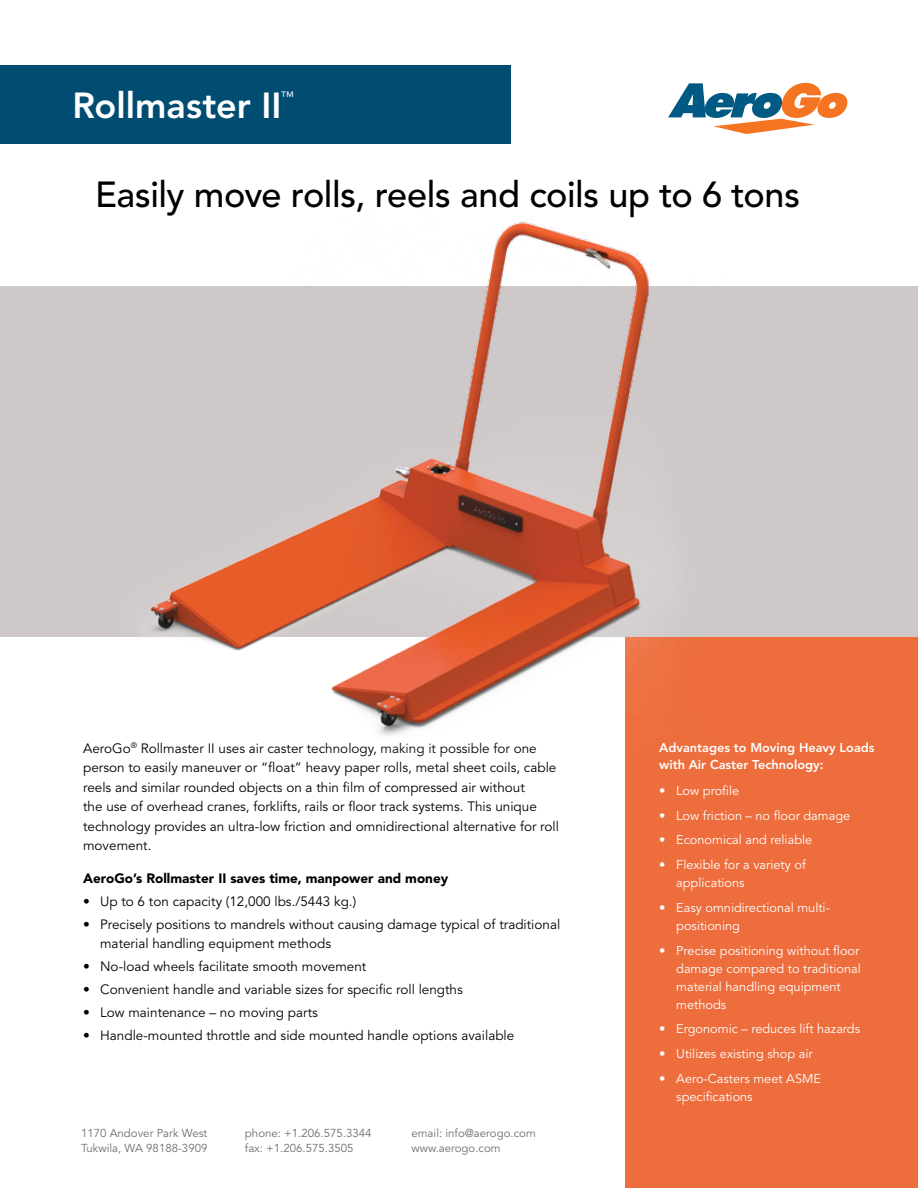
<style>
.page{position:relative;width:918px;height:1188px;background:#fff}
.page>*{position:absolute;margin:0;border:0;box-sizing:border-box;transform-origin:0 0}
.t1{font:500 36px "Avenir";letter-spacing:-.015em;color:#000}
.t2{font:800 36px "Avenir";color:#fff}
.t3{font:13.5px/19.5px "Avenir";color:#000}
.t4{font:900 13.5px "Avenir";color:#000}
.t5{font:13.5px "Avenir";color:#fff}
.t6{font:12.75px/18px "Avenir";color:#fff}
.t7{font:800 12.75px/16.5px "Avenir";color:#fff}
.t8{font:11.55px/15px "Avenir";color:#6d6e71}
</style>
<div class="page">
<div style="left:625px;top:629px;width:293px;height:559px;background:#ed6d3c"></div>
<div style="left:0;top:286px;width:918px;height:351px;background:#cec9c8"></div>
<svg style="left:668px;top:83px;width:179px;height:51px"></svg>
<div style="left:0;top:65px;width:510px;height:79px;background:#004d71"></div>
<img style="left:150px;top:216px;width:517px;height:520px">
<h1 class="t2" style="left:72px;top:84px;width:210px">Rollmaster II</h1>
<p class="t5" style="left:280px;top:89px;width:15px">™</p>
<h1 class="t1" style="left:95px;top:174px;width:707px">Easily move rolls, reels and coils up to 6 tons</h1>
<p class="t3" style="left:83px;top:739px;width:477px">AeroGo<sup>®</sup> Rollmaster II uses air caster technology, making it possible for one person to easily maneuver or “float” heavy paper rolls, metal sheet coils, cable reels and similar rounded objects on a thin film of compressed air without<br>the use of overhead cranes, forklifts, rails or floor track systems. This unique technology provides an ultra-low friction and omnidirectional alternative for roll movement.</p>
<p class="t4" style="left:83px;top:870px;width:367px">AeroGo’s Rollmaster II saves time, manpower and money</p>
<p class="t3" style="left:83px;top:892px;width:275px">• Up to 6 ton capacity (12,000 lbs./5443 kg.)</p>
<p class="t3" style="left:100px;top:915px;width:462px;text-indent:-17px">• Precisely positions to mandrels without causing damage typical of traditional material handling equipment methods</p>
<p class="t3" style="left:83px;top:957px;width:285px">• No-load wheels facilitate smooth movement</p>
<p class="t3" style="left:83px;top:980px;width:381px">• Convenient handle and variable sizes for specific roll lengths</p>
<p class="t3" style="left:83px;top:1003px;width:236px">• Low maintenance – no moving parts</p>
<p class="t3" style="left:83px;top:1026px;width:433px">• Handle-mounted throttle and side mounted handle options available</p>
<p class="t8" style="left:81px;top:1125px;width:128px">1170 Andover Park West<br>Tukwila, WA 98188-3909</p>
<p class="t8" style="left:245px;top:1125px;width:128px">phone: +1.206.575.3344 fax: +1.206.575.3505</p>
<p class="t8" style="left:411px;top:1125px;width:126px">email: info@aerogo.com www.aerogo.com</p>
<p class="t7" style="left:659px;top:739px;width:217px">Advantages to Moving Heavy Loads with Air Caster Technology:</p>
<p class="t6" style="left:659px;top:782px;width:82px">• Low profile</p>
<p class="t6" style="left:659px;top:807px;width:193px">• Low friction – no floor damage</p>
<p class="t6" style="left:659px;top:831px;width:155px">• Economical and reliable</p>
<p class="t6" style="left:676px;top:856px;width:131px;text-indent:-17px">• Flexible for a variety of applications</p>
<p class="t6" style="left:676px;top:899px;width:155px;text-indent:-17px">• Easy omnidirectional multi&shy;positioning</p>
<p class="t6" style="left:676px;top:942px;width:186px;text-indent:-17px">• Precise positioning without floor damage compared to traditional material handling equipment methods</p>
<p class="t6" style="left:659px;top:1020px;width:202px">• Ergonomic – reduces lift hazards</p>
<p class="t6" style="left:659px;top:1045px;width:155px">• Utilizes existing shop air</p>
<p class="t6" style="left:676px;top:1070px;width:146px;text-indent:-17px">• Aero-Casters meet ASME specifications</p>
</div>
